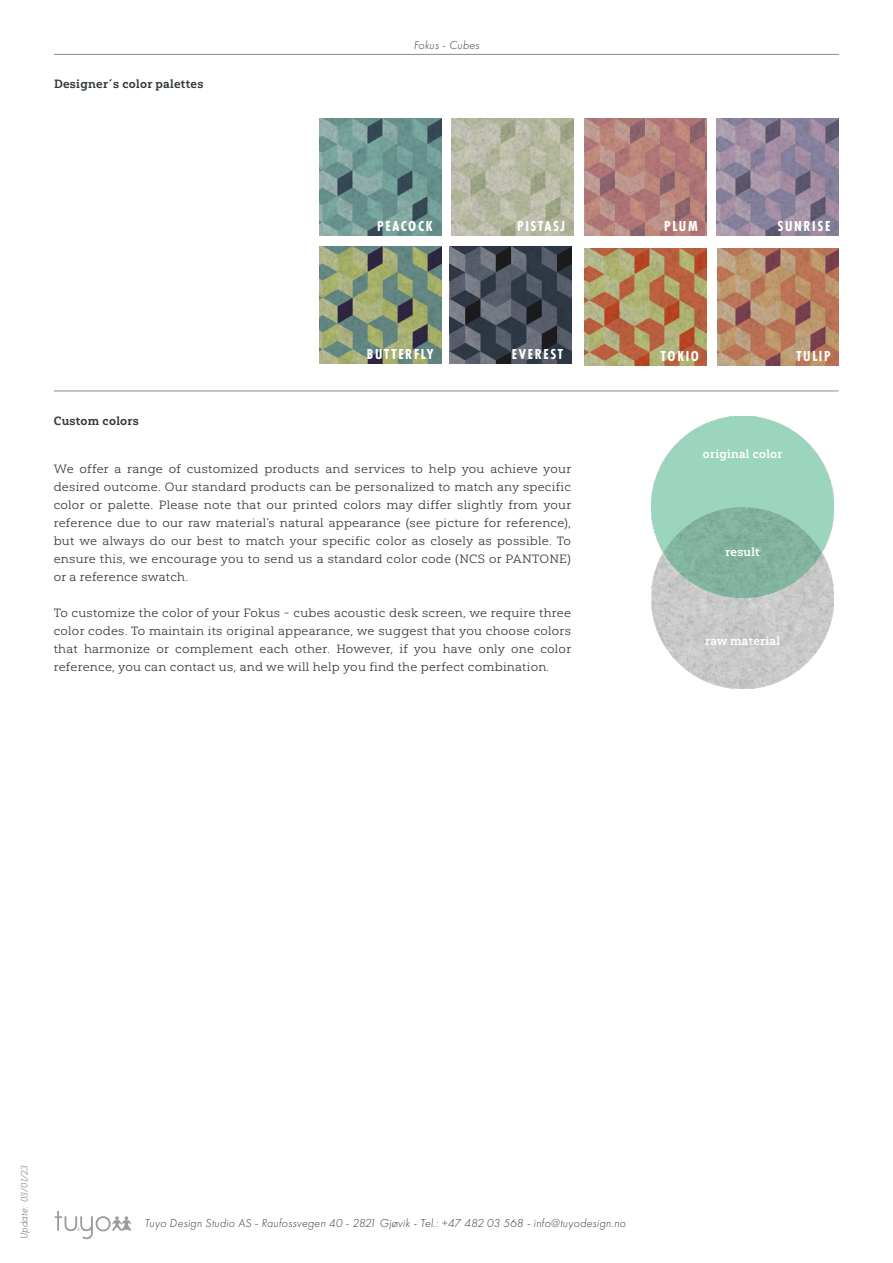
<style>
.page{position:relative;width:893px;height:1263px;background:#fff}
.page>*{position:absolute;margin:0;border:0;box-sizing:border-box;transform-origin:0 0}
.Subtitle{font:700 15px "Futura PT Cond";letter-spacing:.11em;color:#fff}
.Color_Pallet{font:700 15px "Futura PT Cond";letter-spacing:.11em;color:#fff}
.Body_Text{font:12px/18px "Yorkten Slab Ext Boo";letter-spacing:.02em;color:#333c3a;text-align:justify}
.t1{font:italic 300 12px "Futura PT";letter-spacing:.02em;color:#333c3a}
.Body_Text-2{font:12px "Yorkten Slab Nor Bol";letter-spacing:.02em;color:#333c3a}
.TOC_Entry_Text{font:12px "Yorkten Slab Nor Dem";letter-spacing:.02em;color:#fff}
.t2{font:9px "Yorkten Slab Ext Thi It";letter-spacing:.015em;color:#5a5a5a}
</style>
<div class="page">
<svg style="left:55px;top:1211px;width:76px;height:28px"></svg>
<img style="left:452px;top:118px;width:122px;height:118px">
<img style="left:584px;top:118px;width:122px;height:118px">
<img style="left:717px;top:118px;width:122px;height:118px">
<img style="left:319px;top:246px;width:122px;height:117px">
<img style="left:584px;top:248px;width:122px;height:118px">
<img style="left:319px;top:118px;width:122px;height:118px">
<img style="left:449px;top:246px;width:122px;height:117px">
<img style="left:717px;top:248px;width:122px;height:118px">
<hr style="left:54px;top:54px;width:785px;height:1px;background:#888d93">
<hr style="left:54px;top:391px;width:785px;height:1px;background:#888d93">
<img style="left:652px;top:416px;width:181px;height:273px">
<p class="Body_Text-2" style="left:54px;top:77px;width:151px">Designer´s color palettes</p>
<p class="t1" style="left:414px;top:38px;width:67px">Fokus - Cubes</p>
<p class="Subtitle" style="left:377px;top:217px;width:57px">PEACOCK</p>
<p class="Subtitle" style="left:517px;top:217px;width:49px">PISTASJ</p>
<p class="Subtitle" style="left:664px;top:217px;width:35px">PLUM</p>
<p class="Subtitle" style="left:777px;top:217px;width:54px">SUNRISE</p>
<p class="Color_Pallet" style="left:367px;top:345px;width:68px">BUTTERFLY</p>
<p class="Subtitle" style="left:512px;top:345px;width:53px">EVEREST</p>
<p class="Color_Pallet" style="left:661px;top:347px;width:40px">TOKIO</p>
<p class="Subtitle" style="left:796px;top:347px;width:36px">TULIP</p>
<p class="Body_Text-2" style="left:54px;top:413px;width:87px">Custom colors</p>
<p class="Body_Text" style="left:54px;top:460px;width:519px">We offer a range of customized products and services to help you achieve your desired outcome. Our standard products can be personalized to match any specific color or palette. Please note that our printed colors may differ slightly from your reference due to our raw material’s natural appearance (see picture for reference), but we always do our best to match your specific color as closely as possible. To ensure this, we encourage you to send us a standard color code (NCS or PANTONE) or a reference swatch.</p>
<p class="Body_Text" style="left:54px;top:604px;width:519px">To customize the color of your Fokus - cubes acoustic desk screen, we require three color codes. To maintain its original appearance, we suggest that you choose colors that harmonize or complement each other. However, if you have only one color reference, you can contact us, and we will help you find the perfect combination.</p>
<p class="TOC_Entry_Text" style="left:703px;top:447px;width:81px">original color</p>
<p class="TOC_Entry_Text" style="left:725px;top:545px;width:36px">result</p>
<p class="TOC_Entry_Text" style="left:705px;top:633px;width:76px">raw material</p>
<p class="t2" style="left:19px;top:1239px;width:76px;rotate:-90deg">Update: 03/01/23</p>
<p class="t1" style="left:145px;top:1216px;width:483px">Tuyo Design Studio AS - Raufossvegen 40 - 2821 Gjøvik - Tel.: +47 482 03 568 - info@tuyodesign.no</p>
</div>
